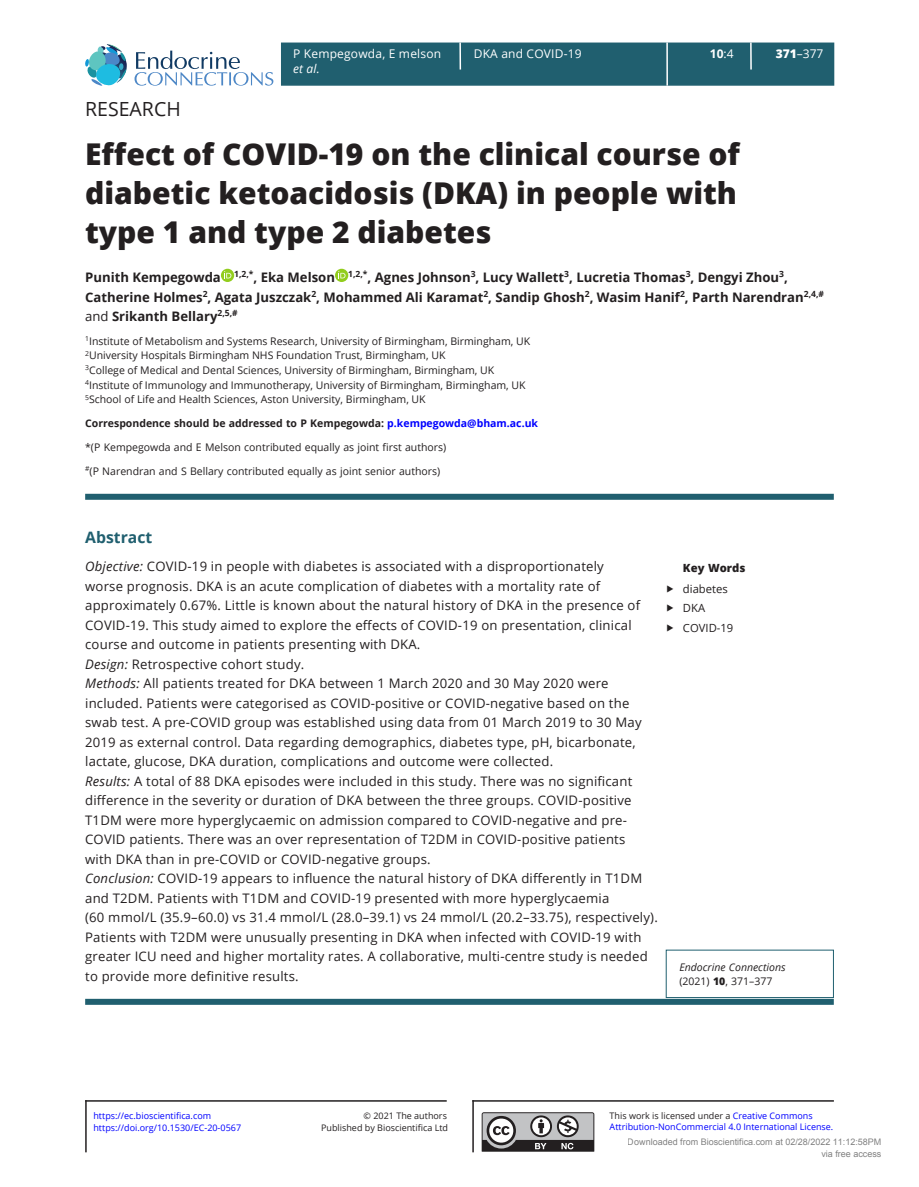
<style>
.page{position:relative;width:919px;height:1187px;background:#fff}
.page>*{position:absolute;margin:0;border:0;box-sizing:border-box;transform-origin:0 0}
.CT{font:800 30px/39px "Open Sans";color:#231f20;text-align:justify}
.AT{font:19.5px "Open Sans";color:#231f20}
.ABS_H{font:700 15.75px "Open Sans";color:#205f6f}
.ABS_TXT{font:13.2px/19.5px "Open Sans";letter-spacing:.015em;color:#231f20}
.ABS_TXT_L{font:13.2px/19.5px "Open Sans";letter-spacing:.015em;color:#231f20}
.AU{font:700 13.2px/19.5px "Open Sans";color:#231f20}
.t1{font:12px "Open Sans";letter-spacing:.015em;color:#fff}
.t2{font:italic 12px "Open Sans";color:#fff}
.t3{font:700 12px "Open Sans";color:#fff}
.t4{font:11.25px "Open Sans";color:#231f20}
.Keywords_Head{font:800 11.25px "Open Sans";color:#231f20}
.Address{font:10.5px "Open Sans";color:#231f20}
.FN{font:10.5px "Open Sans";color:#231f20}
.Corres{font:700 10.5px "Open Sans";color:#231f20}
.Corres-2{font:italic 10.5px "Open Sans";color:#231f20}
.Corres-3{font:10.5px "Open Sans";color:#231f20}
.t5{font:9px "Open Sans";color:#00f}
.t6{font:9px/11.6px "Open Sans";color:#231f20;text-align:right}
.t7{font:9px/12px "Arial";color:rgb(0 0 0/.5);text-align:right}
.s1{font-weight:400}
.s2{font-weight:800}
.s3{color:#00f}
.s4{font-style:italic}
</style>
<div class="page">
<div style="left:281px;top:43px;width:553px;height:43px;background:#205f6f;border:2px solid #205f6f"></div>
<svg style="left:750px;top:43px;width:1px;height:27px"></svg>
<hr style="left:666px;top:43px;width:2px;height:43px;background:#fff">
<hr style="left:459px;top:43px;width:2px;height:27px;background:#fff">
<svg style="left:134px;top:51px;width:139px;height:35px"></svg>
<svg style="left:85px;top:44px;width:42px;height:42px"></svg>
<svg style="left:221px;top:269px;width:13px;height:13px"></svg>
<svg style="left:224px;top:271px;width:7px;height:7px"></svg>
<svg style="left:335px;top:269px;width:13px;height:13px"></svg>
<svg style="left:338px;top:271px;width:7px;height:7px"></svg>
<div style="left:85px;top:493px;width:748px;height:6px;background:#205f6f"></div>
<div style="left:85px;top:998px;width:748px;height:6px;background:#205f6f"></div>
<svg style="left:481px;top:1112px;width:113px;height:39px;background:#8c8b8c"></svg>
<hr style="left:472px;top:1100px;width:361px;height:1px;background:#231f20">
<hr style="left:472px;top:1100px;width:2px;height:52px;background:#231f20">
<hr style="left:85px;top:1100px;width:361px;height:1px;background:#231f20">
<hr style="left:85px;top:1100px;width:2px;height:52px;background:#231f20">
<p class="t1" style="left:293px;top:46px;width:150px">P Kempegowda, E melson</p>
<p class="t3" style="left:709px;top:46px;width:25px">10<span class="s1">:4</span></p>
<p class="t1" style="left:775px;top:46px;width:49px"><span class="s2">371</span>–377</p>
<p class="t2" style="left:293px;top:61px;width:28px">et al.</p>
<p class="t1" style="left:474px;top:46px;width:109px">DKA and COVID-19</p>
<p class="AT" style="left:85px;top:96px;width:97px">RESEARCH</p>
<p class="CT" style="left:85px;top:133px;width:656px">Effect of COVID-19 on the clinical course of diabetic ketoacidosis (DKA) in people with type 1 and type 2 diabetes</p>
<p class="AU" style="left:85px;top:267px;width:740px">Punith Kempegowda <sup>1,2,*</sup>, Eka Melson <sup>1,2,*</sup>, Agnes Johnson<sup>3</sup>, Lucy Wallett<sup>3</sup>, Lucretia Thomas<sup>3</sup>, Dengyi Zhou<sup>3</sup>,<br>Catherine Holmes<sup>2</sup>, Agata Juszczak<sup>2</sup>, Mohammed Ali Karamat<sup>2</sup>, Sandip Ghosh<sup>2</sup>, Wasim Hanif<sup>2</sup>, Parth Narendran<sup>2,4,# </sup><span class="s1">and</span> Srikanth Bellary<sup>2,5,#</sup></p>
<p class="Address" style="left:85px;top:333px;width:446px"><sup>1</sup>Institute of Metabolism and Systems Research, University of Birmingham, Birmingham, UK</p>
<p class="Address" style="left:85px;top:348px;width:362px"><sup>2</sup>University Hospitals Birmingham NHS Foundation Trust, Birmingham, UK</p>
<p class="Address" style="left:85px;top:363px;width:410px"><sup>3</sup>College of Medical and Dental Sciences, University of Birmingham, Birmingham, UK</p>
<p class="Address" style="left:85px;top:377px;width:442px"><sup>4</sup>Institute of Immunology and Immunotherapy, University of Birmingham, Birmingham, UK</p>
<p class="Address" style="left:85px;top:392px;width:342px"><sup>5</sup>School of Life and Health Sciences, Aston University, Birmingham, UK</p>
<p class="Corres" style="left:85px;top:415px;width:454px">Correspondence should be addressed to P Kempegowda: <span class="s3">p.kempegowda@bham.ac.uk</span></p>
<p class="FN" style="left:85px;top:440px;width:362px">*(P Kempegowda and E Melson contributed equally as joint first authors)</p>
<p class="FN" style="left:85px;top:464px;width:356px"><sup>#</sup>(P Narendran and S Bellary contributed equally as joint senior authors)</p>
<p class="ABS_H" style="left:85px;top:525px;width:69px">Abstract</p>
<p class="ABS_TXT" style="left:85px;top:556px;width:556px"><span class="s4">Objective:</span> COVID-19 in people with diabetes is associated with a disproportionately worse prognosis. DKA is an acute complication of diabetes with a mortality rate of approximately 0.67%. Little is known about the natural history of DKA in the presence of COVID-19. This study aimed to explore the effects of COVID-19 on presentation, clinical course and outcome in patients presenting with DKA.</p>
<p class="ABS_TXT" style="left:85px;top:653px;width:221px"><span class="s4">Design:</span> Retrospective cohort study.</p>
<p class="ABS_TXT" style="left:85px;top:673px;width:558px"><span class="s4">Methods:</span> All patients treated for DKA between 1 March 2020 and 30 May 2020 were included. Patients were categorised as COVID-positive or COVID-negative based on the swab test. A pre-COVID group was established using data from 01 March 2019 to 30 May 2019 as external control. Data regarding demographics, diabetes type, pH, bicarbonate, lactate, glucose, DKA duration, complications and outcome were collected.</p>
<p class="ABS_TXT" style="left:85px;top:770px;width:548px"><span class="s4">Results:</span> A total of 88 DKA episodes were included in this study. There was no significant difference in the severity or duration of DKA between the three groups. COVID-positive T1DM were more hyperglycaemic on admission compared to COVID-negative and pre-COVID patients. There was an over representation of T2DM in COVID-positive patients with DKA than in pre-COVID or COVID-negative groups.</p>
<p class="ABS_TXT_L" style="left:85px;top:868px;width:574px"><span class="s4">Conclusion:</span> COVID-19 appears to influence the natural history of DKA differently in T1DM and T2DM. Patients with T1DM and COVID-19 presented with more hyperglycaemia<br>(60 mmol/L (35.9–60.0) vs 31.4 mmol/L (28.0–39.1) vs 24 mmol/L (20.2–33.75), respectively).<br>Patients with T2DM were unusually presenting in DKA when infected with COVID-19 with greater ICU need and higher mortality rates. A collaborative, multi-centre study is needed to provide more definitive results.</p>
<p class="Keywords_Head" style="left:683px;top:559px;width:64px">Key Words</p>
<p class="t4" style="left:683px;top:581px;width:46px">diabetes</p>
<p class="t4" style="left:683px;top:600px;width:24px">DKA</p>
<p class="t4" style="left:683px;top:620px;width:52px">COVID-19</p>
<p class="Corres-2" style="left:679px;top:959px;width:108px">Endocrine Connections</p>
<p class="Corres-3" style="left:679px;top:974px;width:94px">(2021) <span class="s2">10</span>, 371–377</p>
<p class="t5" style="left:93px;top:1109px;width:119px">https://ec.bioscientifica.com</p>
<p class="t6" style="left:321px;top:1109px;width:128px">© 2021 The authors<br>Published by Bioscientifica Ltd</p>
<p class="t6" style="left:609px;top:1109px;width:204px">This work is licensed under a <span class="s3">Creative Commons</span></p>
<p class="t5" style="left:93px;top:1121px;width:149px">https://doi.org/10.1530/EC-20-0567</p>
<p class="t5" style="left:609px;top:1120px;width:225px">Attribution-NonCommercial 4.0 International License.</p>
<p class="t7" style="left:627px;top:1135px;width:255px">Downloaded from Bioscientifica.com at 02/28/2022 11:12:58PM via free access</p>
</div>
